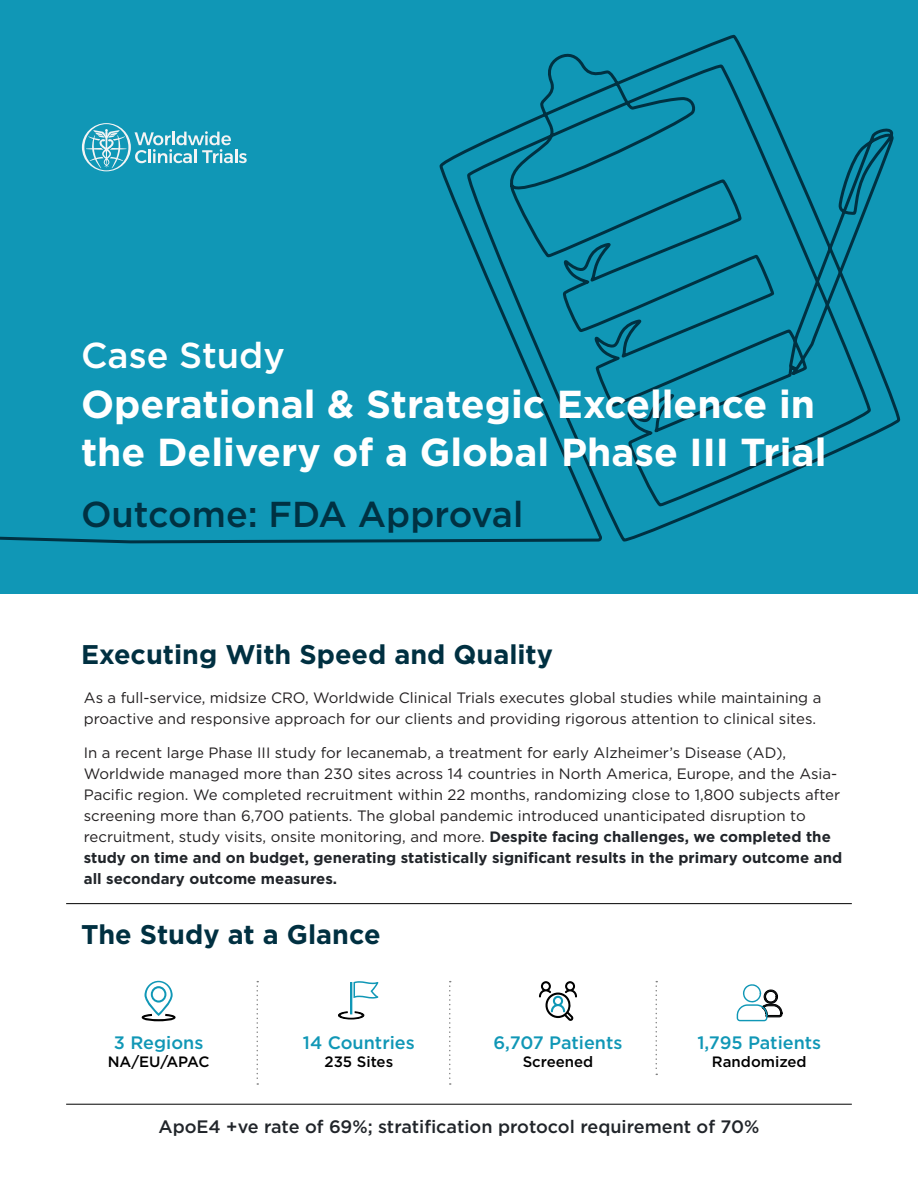
<style>
.page{position:relative;width:918px;height:1188px;background:#fff}
.page>*{position:absolute;margin:0;border:0;box-sizing:border-box;transform-origin:0 0}
.t1{font:700 39px/48px "Gotham";color:#fff}
.t2{font:500 36px "Gotham";color:#003142}
.t3{font:500 36px "Gotham";color:#fff}
.t4{font:700 27px "Gotham";color:#003041}
.t5{font:500 18px "Gotham";color:#21252a}
.t6{font:500 18px "Gotham";color:#1097b6}
.t7{font:15px/21px "Gotham";color:#221f20}
.t8{font:500 15px "Gotham";color:#000}
.s1{font-weight:700;color:#21252a}
</style>
<div class="page">
<div style="left:0;top:0;width:918px;height:594px;background:#1097b6"></div>
<svg style="left:0;top:34px;width:900px;height:510px"></svg>
<svg style="left:82px;top:123px;width:165px;height:48px"></svg>
<svg style="left:142px;top:980px;width:34px;height:41px"></svg>
<svg style="left:353px;top:981px;width:25px;height:18px"></svg>
<svg style="left:338px;top:1011px;width:27px;height:9px"></svg>
<div style="left:350px;top:982px;width:2px;height:32px;border:1px solid #1097b6"></div>
<svg style="left:539px;top:981px;width:38px;height:40px"></svg>
<svg style="left:737px;top:984px;width:46px;height:37px"></svg>
<svg style="left:256px;top:981px;width:2px;height:104px"></svg>
<svg style="left:449px;top:981px;width:2px;height:104px"></svg>
<svg style="left:656px;top:981px;width:1px;height:94px"></svg>
<hr style="left:66px;top:903px;width:786px;height:1px;background:#000">
<hr style="left:66px;top:1104px;width:786px;height:1px;background:#000">
<h2 class="t3" style="left:81px;top:332px;width:205px">Case Study</h2>
<h1 class="t1" style="left:81px;top:380px;width:747px">Operational &amp; Strategic Excellence in the Delivery of a Global Phase III Trial</h1>
<h2 class="t2" style="left:81px;top:491px;width:444px">Outcome: FDA Approval</h2>
<h3 class="t4" style="left:81px;top:637px;width:473px">Executing With Speed and Quality</h3>
<p class="t7" style="left:84px;top:686px;width:739px">As a full-service, midsize CRO, Worldwide Clinical Trials executes global studies while maintaining a proactive and responsive approach for our clients and providing rigorous attention to clinical sites.</p>
<p class="t7" style="left:84px;top:742px;width:760px">In a recent large Phase III study for lecanemab, a treatment for early Alzheimer’s Disease (AD), Worldwide managed more than 230 sites across 14 countries in North America, Europe, and the Asia-Pacific region. We completed recruitment within 22 months, randomizing close to 1,800 subjects after screening more than 6,700 patients. The global pandemic introduced unanticipated disruption to recruitment, study visits, onsite monitoring, and more. <span class="s1">Despite facing challenges, we completed the study on time and on budget, generating statistically significant results in the primary outcome and all secondary outcome measures.</span></p>
<h3 class="t4" style="left:81px;top:917px;width:301px">The Study at a Glance</h3>
<p class="t6" style="left:114px;top:1031px;width:91px">3 Regions</p>
<p class="t8" style="left:108px;top:1052px;width:103px">NA/EU/APAC</p>
<p class="t6" style="left:303px;top:1031px;width:113px">14 Countries</p>
<p class="t8" style="left:325px;top:1052px;width:70px">235 Sites</p>
<p class="t6" style="left:493px;top:1031px;width:131px">6,707 Patients</p>
<p class="t8" style="left:523px;top:1052px;width:72px">Screened</p>
<p class="t6" style="left:697px;top:1031px;width:125px">1,795 Patients</p>
<p class="t8" style="left:712px;top:1052px;width:96px">Randomized</p>
<p class="t5" style="left:158px;top:1115px;width:603px">ApoE4 +ve rate of 69%; stratification protocol requirement of 70%</p>
</div>
